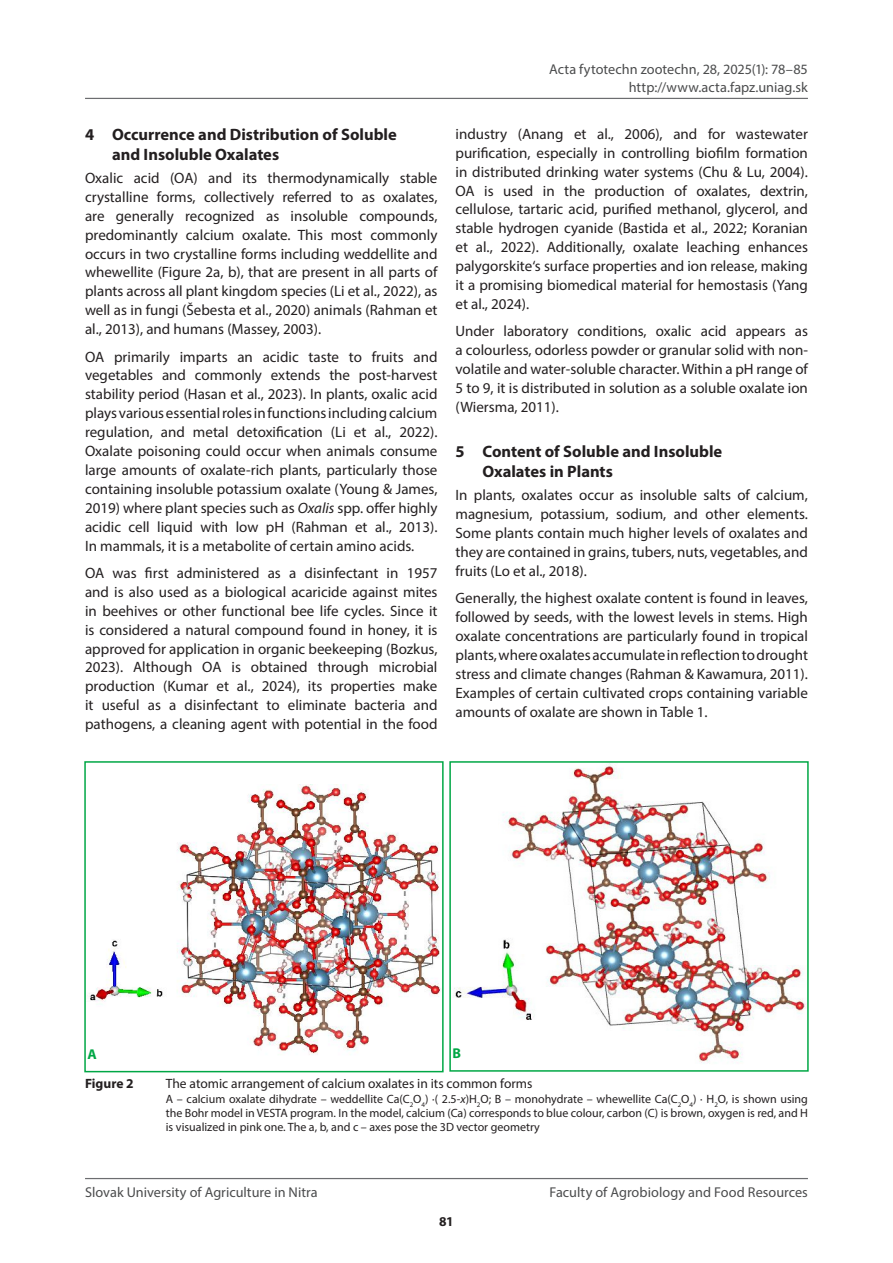
<style>
.page{position:relative;width:893px;height:1263px;background:#fff}
.page>*{position:absolute;margin:0;border:0;box-sizing:border-box;transform-origin:0 0}
.medzititul_velky{font:700 16.5px/19.8px "Myriad Pro";color:#231f20}
.odstavec_anglic{font:15px/18.9px "Myriad Pro";color:#231f20;text-align:justify}
.t1{font:14.25px/17.1px "Myriad Pro";color:#4b4c4d;text-align:right}
.blok_slov{font:700 14.25px "Myriad Pro";color:#00a745}
.obrazok{font:13.5px "Myriad Pro";color:#231f20}
.obrazok-2{font:700 13.5px "Myriad Pro";letter-spacing:-.005em;color:#231f20}
.obrazok_poznamky{font:12px/14.4px "Myriad Pro";color:#231f20;text-align:justify}
.s1{font-style:italic}
</style>
<div class="page">
<hr style="left:85px;top:98px;width:723px;height:1px;background:#6c6d70">
<hr style="left:85px;top:1178px;width:723px;height:1px;background:#6c6d70">
<img style="left:89px;top:784px;width:352px;height:271px">
<div style="left:84px;top:761px;width:360px;height:311px;border:2px solid #00a745"></div>
<img style="left:454px;top:764px;width:352px;height:300px">
<div style="left:449px;top:761px;width:360px;height:311px;border:2px solid #00a745"></div>
<p class="medzititul_velky" style="left:112px;top:124px;width:286px;text-indent:-27px">4 Occurrence and Distribution of Soluble and Insoluble Oxalates</p>
<p class="odstavec_anglic" style="left:85px;top:168px;width:354px">Oxalic acid (OA) and its thermodynamically stable crystalline forms, collectively referred to as oxalates, are generally recognized as insoluble compounds, predominantly calcium oxalate. This most commonly occurs in two crystalline forms including weddellite and whewellite (Figure 2a, b), that are present in all parts of plants across all plant kingdom species (Li et al., 2022), as well as in fungi (Šebesta et al., 2020) animals (Rahman et al., 2013), and humans (Massey, 2003).</p>
<p class="odstavec_anglic" style="left:85px;top:347px;width:354px">OA primarily imparts an acidic taste to fruits and vegetables and commonly extends the post-harvest stability period (Hasan et al., 2023). In plants, oxalic acid plays various essential roles in functions including calcium regulation, and metal detoxification (Li et al., 2022).<br>Oxalate poisoning could occur when animals consume large amounts of oxalate-rich plants, particularly those containing insoluble potassium oxalate (Young &amp; James, 2019) where plant species such as <span class="s1">Oxalis</span> spp. offer highly acidic cell liquid with low pH (Rahman et al., 2013).<br>In mammals, it is a metabolite of certain amino acids.</p>
<p class="odstavec_anglic" style="left:85px;top:563px;width:354px">OA was first administered as a disinfectant in 1957 and is also used as a biological acaricide against mites in beehives or other functional bee life cycles. Since it is considered a natural compound found in honey, it is approved for application in organic beekeeping (Bozkus, 2023). Although OA is obtained through microbial production (Kumar et al., 2024), its properties make it useful as a disinfectant to eliminate bacteria and pathogens, a cleaning agent with potential in the food</p>
<p class="t1" style="left:549px;top:61px;width:260px">Acta fytotechn zootechn, 28, 2025(1): 78–85 http://www.acta.fapz.uniag.sk</p>
<p class="odstavec_anglic" style="left:455px;top:124px;width:354px">industry (Anang et al., 2006), and for wastewater purification, especially in controlling biofilm formation in distributed drinking water systems (Chu &amp; Lu, 2004).<br>OA is used in the production of oxalates, dextrin, cellulose, tartaric acid, purified methanol, glycerol, and stable hydrogen cyanide (Bastida et al., 2022; Koranian et al., 2022). Additionally, oxalate leaching enhances palygorskite‘s surface properties and ion release, making it a promising biomedical material for hemostasis (Yang et al., 2024).</p>
<p class="odstavec_anglic" style="left:455px;top:322px;width:354px">Under laboratory conditions, oxalic acid appears as a colourless, odorless powder or granular solid with non&shy;volatile and water-soluble character. Within a pH range of 5 to 9, it is distributed in solution as a soluble oxalate ion (Wiersma, 2011).</p>
<p class="medzititul_velky" style="left:482px;top:441px;width:241px;text-indent:-27px">5 Content of Soluble and Insoluble<br>Oxalates in Plants</p>
<p class="odstavec_anglic" style="left:455px;top:485px;width:354px">In plants, oxalates occur as insoluble salts of calcium, magnesium, potassium, sodium, and other elements.<br>Some plants contain much higher levels of oxalates and they are contained in grains, tubers, nuts, vegetables, and fruits (Lo et al., 2018).</p>
<p class="odstavec_anglic" style="left:455px;top:588px;width:354px">Generally, the highest oxalate content is found in leaves, followed by seeds, with the lowest levels in stems. High oxalate concentrations are particularly found in tropical plants, where oxalates accumulate in reflection to drought stress and climate changes (Rahman &amp; Kawamura, 2011).<br>Examples of certain cultivated crops containing variable amounts of oxalate are shown in Table 1.</p>
<p class="blok_slov" style="left:452px;top:1044px;width:10px">B</p>
<p class="blok_slov" style="left:87px;top:1045px;width:11px">A</p>
<p class="obrazok-2" style="left:85px;top:1075px;width:50px">Figure 2</p>
<p class="obrazok" style="left:166px;top:1075px;width:368px">The atomic arrangement of calcium oxalates in its common forms</p>
<p class="obrazok_poznamky" style="left:166px;top:1091px;width:644px">A – calcium oxalate dihydrate – weddellite Ca(C<sub>2</sub>O<sub>4</sub>) ·( 2.5-<span class="s1">x</span>)H<sub>2</sub>O; B – monohydrate – whewellite Ca(C<sub>2</sub>O<sub>4</sub>) · H<sub>2</sub>O, is shown using the Bohr model in VESTA program. In the model, calcium (Ca) corresponds to blue colour, carbon (C) is brown, oxygen is red, and H is visualized in pink one. The a, b, and c – axes pose the 3D vector geometry</p>
<p class="t1" style="left:85px;top:1183px;width:234px">Slovak University of Agriculture in Nitra</p>
<p class="t1" style="left:550px;top:1183px;width:260px">Faculty of Agrobiology and Food Resources</p>
<p class="obrazok-2" style="left:439px;top:1212px;width:16px">81</p>
</div>
